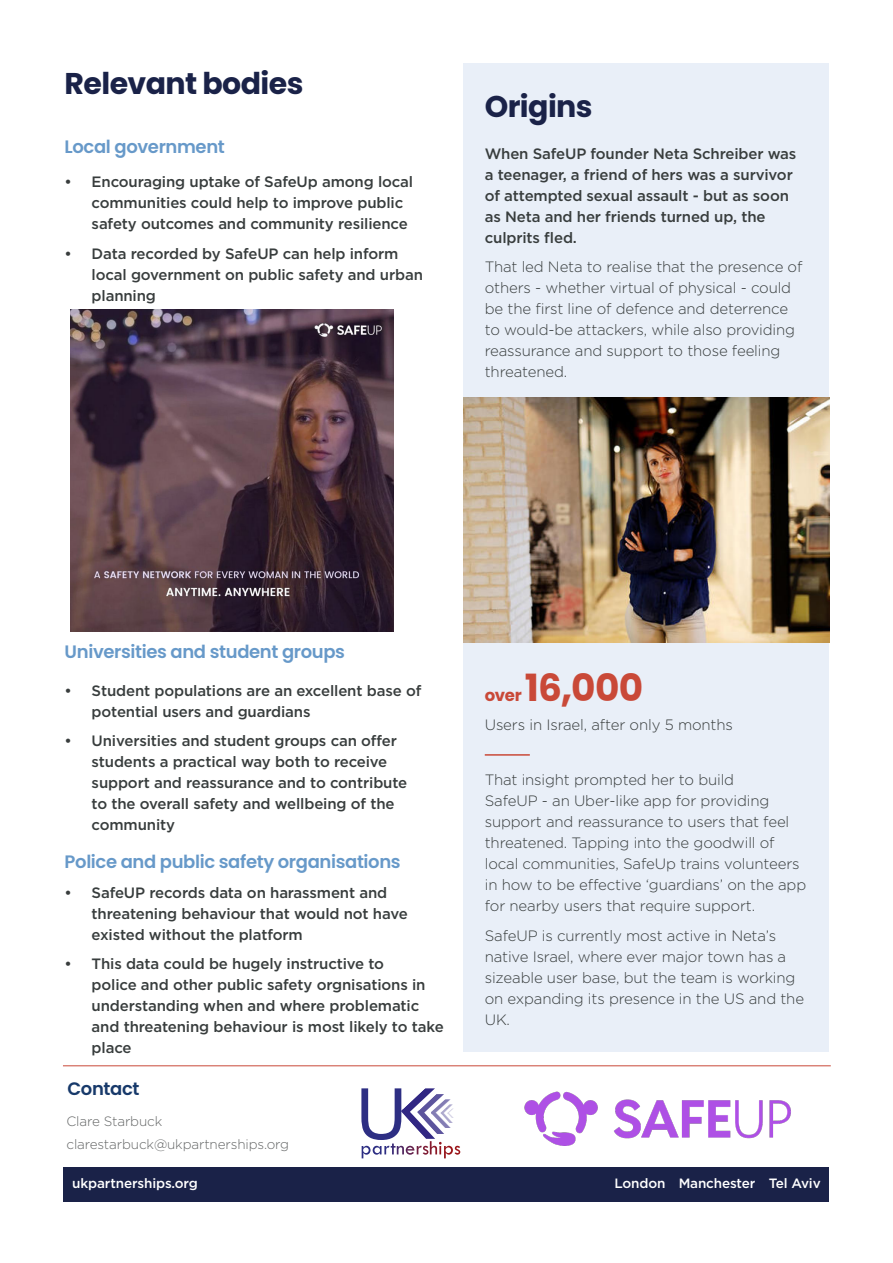
<style>
.page{position:relative;width:893px;height:1263px;background:#fff}
.page>*{position:absolute;margin:0;border:0;box-sizing:border-box;transform-origin:0 0}
.t1{font:70.95px "Arial";color:#2d2e83}
.Highlight_Text_Grey{font:700 37.5px "Poppins";color:#c94938}
.t2{font:700 30px "Poppins";letter-spacing:-.02em;color:#1a2248}
.t3{font:600 18px "Poppins";letter-spacing:-.02em;color:#6799c9}
.t4{font:600 18px "Poppins";letter-spacing:-.02em;color:#17396a}
.Highlight_Text_Grey-2{font:700 16.5px "Poppins";color:#c94938}
.Highlight_Text_Grey-3{font:500 15px/21px "Gotham";letter-spacing:-.01em;color:#383d3d}
.Highlight_Text_Grey-4{font:300 15px/21px "Gotham";letter-spacing:-.01em;color:#383d3d}
.Body_Copy{font:300 13.5px "Gotham";letter-spacing:-.01em;color:#656767}
.Body_Copy-2{font:500 13.5px "Gotham";letter-spacing:-.01em;color:#fff}
.s1{font-family:"Tw Cen";font-size:81.15px;color:#312783}
.s2{font-family:"Tw Cen";font-size:64.05px;color:#312783}
</style>
<div class="page">
<div style="left:64px;top:1167px;width:765px;height:34px;background:#1a2248"></div>
<svg style="left:362px;top:1141px;width:99px;height:17px"></svg>
<div style="left:463px;top:64px;width:366px;height:988px;background:#e9eff8"></div>
<hr style="left:485px;top:754px;width:45px;height:2px;background:#c94938">
<hr style="left:63px;top:1065px;width:768px;height:1px;background:#c94938">
<img style="left:71px;top:309px;width:322px;height:322px">
<img style="left:463px;top:398px;width:366px;height:244px">
<img style="left:524px;top:1091px;width:267px;height:55px">
<h1 class="t2" style="left:65px;top:66px;width:240px">Relevant bodies</h1>
<h1 class="t3" style="left:65px;top:136px;width:162px">Local government</h1>
<p class="Highlight_Text_Grey-3" style="left:92px;top:171px;width:323px;text-indent:-27px">• Encouraging uptake of SafeUp among local communities could help to improve public safety outcomes and community resilience</p>
<p class="Highlight_Text_Grey-3" style="left:92px;top:242px;width:333px;text-indent:-27px">• Data recorded by SafeUP can help inform local government on public safety and urban planning</p>
<h1 class="t2" style="left:485px;top:89px;width:109px">Origins</h1>
<p class="Highlight_Text_Grey-3" style="left:485px;top:143px;width:313px">When SafeUP founder Neta Schreiber was a teenager, a friend of hers was a survivor of attempted sexual assault - but as soon as Neta and her friends turned up, the culprits fled.</p>
<p class="Highlight_Text_Grey-4" style="left:485px;top:256px;width:319px">That led Neta to realise that the presence of others - whether virtual of physical - could be the first line of defence and deterrence to would-be attackers, while also providing reassurance and support to those feeling threatened.</p>
<h1 class="t3" style="left:65px;top:641px;width:282px">Universities and student groups</h1>
<p class="Highlight_Text_Grey-3" style="left:92px;top:680px;width:331px;text-indent:-27px">• Student populations are an excellent base of potential users and guardians</p>
<p class="Highlight_Text_Grey-3" style="left:92px;top:730px;width:317px;text-indent:-27px">• Universities and student groups can offer students a practical way both to receive support and reassurance and to contribute to the overall safety and wellbeing of the community</p>
<h1 class="t3" style="left:65px;top:852px;width:338px">Police and public safety organisations</h1>
<p class="Highlight_Text_Grey-3" style="left:92px;top:882px;width:318px;text-indent:-27px">• SafeUP records data on harassment and threatening behaviour that would not have existed without the platform</p>
<p class="Highlight_Text_Grey-3" style="left:92px;top:953px;width:354px;text-indent:-27px">• This data could be hugely instructive to<br>police and other public safety orgnisations in understanding when and where problematic and threatening behaviour is most likely to take place</p>
<p class="t1" style="left:356px;top:1065px;width:100px">U <span class="s1">K</span><span class="s2">K</span><sup>K</sup><sup>K</sup><sup>K</sup></p>
<h2 class="t4" style="left:68px;top:1078px;width:74px">Contact</h2>
<p class="Body_Copy" style="left:66px;top:1113px;width:97px">Clare Starbuck</p>
<p class="Body_Copy" style="left:66px;top:1136px;width:224px">clarestarbuck@ukpartnerships.org</p>
<p class="Highlight_Text_Grey" style="left:525px;top:666px;width:120px">16,000</p>
<p class="Highlight_Text_Grey-4" style="left:485px;top:714px;width:250px">Users in Israel, after only 5 months</p>
<p class="Highlight_Text_Grey-2" style="left:485px;top:685px;width:39px">over</p>
<p class="Highlight_Text_Grey-4" style="left:485px;top:769px;width:323px">That insight prompted her to build<br>SafeUP - an Uber-like app for providing support and reassurance to users that feel threatened. Tapping into the goodwill of local communities, SafeUp trains volunteers in how to be effective ‘guardians’ on the app for nearby users that require support.</p>
<p class="Highlight_Text_Grey-4" style="left:485px;top:924px;width:321px">SafeUP is currently most active in Neta’s native Israel, where ever major town has a sizeable user base, but the team is working on expanding its presence in the US and the UK.</p>
<p class="Body_Copy-2" style="left:72px;top:1174px;width:127px">ukpartnerships.org</p>
<p class="Body_Copy-2" style="left:614px;top:1174px;width:208px">London Manchester Tel Aviv</p>
</div>
